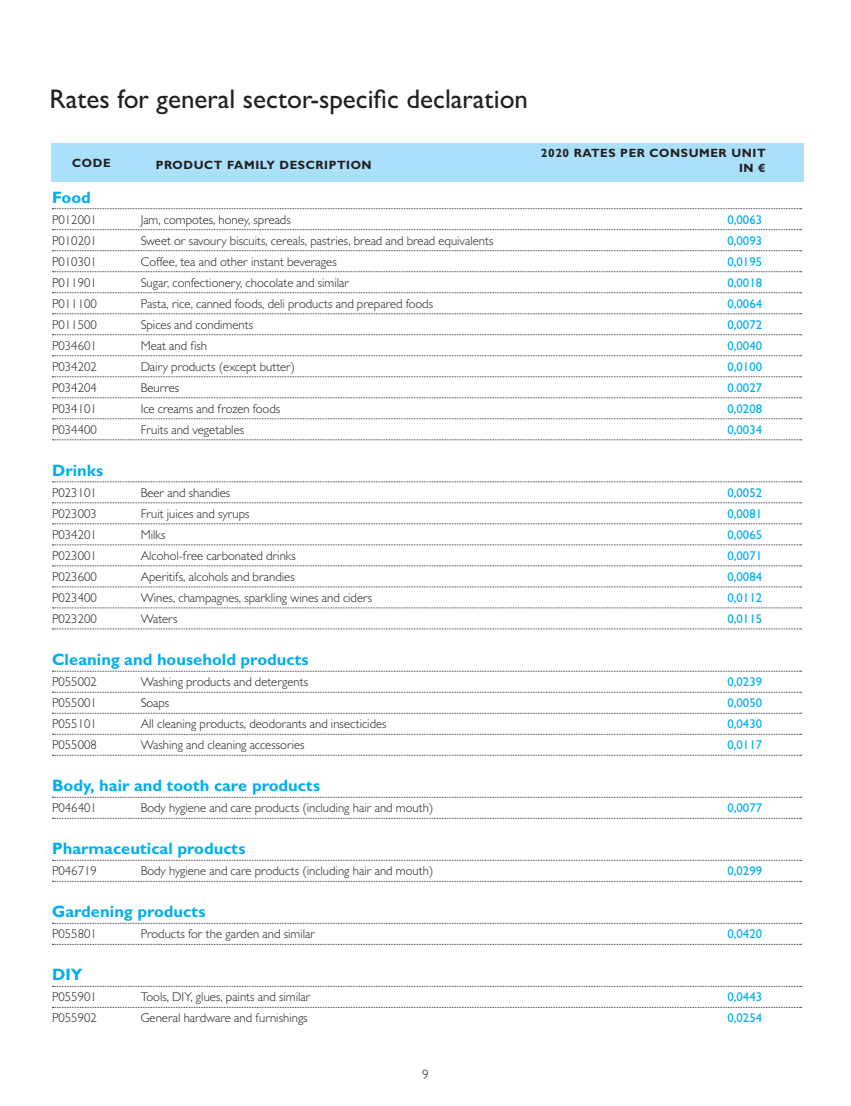
<style>
.page{position:relative;width:851px;height:1106px;background:#fff}
.page>*{position:absolute;margin:0;border:0;box-sizing:border-box;transform-origin:0 0}
.t1{font:500 27px "Gill Sans MT Std";color:#231f20}
.t2{font:700 16.5px "Gill Sans MT Std";color:#00aeef}
.t3{font:300 13.5px "Gill Sans MT Std";color:#231f20}
.t4{font:300 12.75px "Gill Sans MT Std";color:#231f20}
.t5{font:500 12.75px "Gill Sans MT Std";color:#00aeef}
.t6{font:700 12px/15px "Gill Sans MT Std";letter-spacing:.05em;color:#231f20;text-align:right}
</style>
<div class="page">
<svg style="left:52px;top:208px;width:749px;height:1px"></svg>
<svg style="left:52px;top:229px;width:749px;height:1px"></svg>
<svg style="left:52px;top:250px;width:749px;height:1px"></svg>
<svg style="left:52px;top:271px;width:749px;height:1px"></svg>
<svg style="left:52px;top:292px;width:749px;height:1px"></svg>
<svg style="left:52px;top:313px;width:749px;height:1px"></svg>
<svg style="left:52px;top:334px;width:749px;height:1px"></svg>
<svg style="left:52px;top:355px;width:749px;height:1px"></svg>
<svg style="left:52px;top:376px;width:749px;height:1px"></svg>
<svg style="left:52px;top:397px;width:749px;height:1px"></svg>
<svg style="left:52px;top:418px;width:749px;height:1px"></svg>
<svg style="left:52px;top:439px;width:749px;height:1px"></svg>
<svg style="left:52px;top:481px;width:749px;height:1px"></svg>
<svg style="left:52px;top:502px;width:749px;height:1px"></svg>
<svg style="left:52px;top:523px;width:749px;height:1px"></svg>
<svg style="left:52px;top:544px;width:749px;height:1px"></svg>
<svg style="left:52px;top:565px;width:749px;height:1px"></svg>
<svg style="left:52px;top:586px;width:749px;height:1px"></svg>
<svg style="left:52px;top:607px;width:749px;height:1px"></svg>
<svg style="left:52px;top:628px;width:749px;height:1px"></svg>
<svg style="left:52px;top:671px;width:749px;height:1px"></svg>
<svg style="left:52px;top:692px;width:749px;height:1px"></svg>
<svg style="left:52px;top:713px;width:749px;height:1px"></svg>
<svg style="left:52px;top:734px;width:749px;height:1px"></svg>
<svg style="left:52px;top:755px;width:749px;height:1px"></svg>
<svg style="left:52px;top:797px;width:749px;height:1px"></svg>
<svg style="left:52px;top:818px;width:749px;height:1px"></svg>
<svg style="left:52px;top:860px;width:749px;height:1px"></svg>
<svg style="left:52px;top:881px;width:749px;height:1px"></svg>
<svg style="left:52px;top:923px;width:749px;height:1px"></svg>
<svg style="left:52px;top:944px;width:749px;height:1px"></svg>
<svg style="left:52px;top:986px;width:749px;height:1px"></svg>
<svg style="left:52px;top:1007px;width:749px;height:1px"></svg>
<div style="left:51px;top:144px;width:752px;height:38px;background:#aae0f9"></div>
<h1 class="t1" style="left:50px;top:82px;width:480px">Rates for general sector-specific declaration</h1>
<p class="t6" style="left:72px;top:155px;width:40px">CODE</p>
<p class="t6" style="left:156px;top:157px;width:217px">PRODUCT FAMILY DESCRIPTION</p>
<p class="t6" style="left:541px;top:145px;width:226px">2020 RATES PER CONSUMER UNIT<br>IN €</p>
<p class="t2" style="left:52px;top:187px;width:40px">Food</p>
<p class="t4" style="left:52px;top:212px;width:46px">P012001</p>
<p class="t4" style="left:141px;top:212px;width:152px">Jam, compotes, honey, spreads</p>
<p class="t5" style="left:727px;top:212px;width:36px">0,0063</p>
<p class="t4" style="left:52px;top:233px;width:46px">P010201</p>
<p class="t4" style="left:141px;top:233px;width:354px">Sweet or savoury biscuits, cereals, pastries, bread and bread equivalents</p>
<p class="t5" style="left:727px;top:233px;width:36px">0,0093</p>
<p class="t4" style="left:52px;top:254px;width:46px">P010301</p>
<p class="t4" style="left:141px;top:254px;width:197px">Coffee, tea and other instant beverages</p>
<p class="t5" style="left:727px;top:254px;width:36px">0,0195</p>
<p class="t4" style="left:52px;top:275px;width:46px">P011901</p>
<p class="t4" style="left:141px;top:275px;width:210px">Sugar, confectionery, chocolate and similar</p>
<p class="t5" style="left:727px;top:275px;width:36px">0,0018</p>
<p class="t4" style="left:52px;top:296px;width:46px">P011100</p>
<p class="t4" style="left:141px;top:296px;width:294px">Pasta, rice, canned foods, deli products and prepared foods</p>
<p class="t5" style="left:727px;top:296px;width:36px">0,0064</p>
<p class="t4" style="left:52px;top:317px;width:46px">P011500</p>
<p class="t4" style="left:141px;top:317px;width:114px">Spices and condiments</p>
<p class="t5" style="left:727px;top:317px;width:36px">0,0072</p>
<p class="t4" style="left:52px;top:338px;width:46px">P034601</p>
<p class="t4" style="left:141px;top:338px;width:68px">Meat and fish</p>
<p class="t5" style="left:727px;top:338px;width:36px">0,0040</p>
<p class="t4" style="left:52px;top:359px;width:46px">P034202</p>
<p class="t4" style="left:141px;top:359px;width:156px">Dairy products (except butter)</p>
<p class="t5" style="left:727px;top:359px;width:36px">0,0100</p>
<p class="t4" style="left:52px;top:380px;width:46px">P034204</p>
<p class="t4" style="left:141px;top:380px;width:40px">Beurres</p>
<p class="t5" style="left:727px;top:380px;width:36px">0.0027</p>
<p class="t4" style="left:52px;top:401px;width:46px">P034101</p>
<p class="t4" style="left:141px;top:401px;width:141px">Ice creams and frozen foods</p>
<p class="t5" style="left:727px;top:401px;width:36px">0,0208</p>
<p class="t4" style="left:52px;top:422px;width:46px">P034400</p>
<p class="t4" style="left:141px;top:422px;width:105px">Fruits and vegetables</p>
<p class="t5" style="left:727px;top:422px;width:36px">0,0034</p>
<p class="t2" style="left:52px;top:460px;width:53px">Drinks</p>
<p class="t4" style="left:52px;top:485px;width:46px">P023101</p>
<p class="t4" style="left:141px;top:485px;width:91px">Beer and shandies</p>
<p class="t5" style="left:727px;top:485px;width:36px">0,0052</p>
<p class="t4" style="left:52px;top:506px;width:46px">P023003</p>
<p class="t4" style="left:141px;top:506px;width:110px">Fruit juices and syrups</p>
<p class="t5" style="left:727px;top:506px;width:36px">0,0081</p>
<p class="t4" style="left:52px;top:527px;width:46px">P034201</p>
<p class="t4" style="left:141px;top:527px;width:26px">Milks</p>
<p class="t5" style="left:727px;top:527px;width:36px">0,0065</p>
<p class="t4" style="left:52px;top:548px;width:46px">P023001</p>
<p class="t4" style="left:141px;top:548px;width:157px">Alcohol-free carbonated drinks</p>
<p class="t5" style="left:727px;top:548px;width:36px">0,0071</p>
<p class="t4" style="left:52px;top:569px;width:46px">P023600</p>
<p class="t4" style="left:141px;top:569px;width:156px">Aperitifs, alcohols and brandies</p>
<p class="t5" style="left:727px;top:569px;width:36px">0,0084</p>
<p class="t4" style="left:52px;top:590px;width:46px">P023400</p>
<p class="t4" style="left:141px;top:590px;width:233px">Wines, champagnes, sparkling wines and ciders</p>
<p class="t5" style="left:727px;top:590px;width:36px">0,0112</p>
<p class="t4" style="left:52px;top:611px;width:46px">P023200</p>
<p class="t4" style="left:141px;top:611px;width:38px">Waters</p>
<p class="t5" style="left:727px;top:611px;width:36px">0,0115</p>
<p class="t2" style="left:52px;top:649px;width:258px">Cleaning and household products</p>
<p class="t4" style="left:52px;top:674px;width:46px">P055002</p>
<p class="t4" style="left:141px;top:674px;width:169px">Washing products and detergents</p>
<p class="t5" style="left:727px;top:674px;width:36px">0,0239</p>
<p class="t4" style="left:52px;top:695px;width:46px">P055001</p>
<p class="t4" style="left:141px;top:695px;width:30px">Soaps</p>
<p class="t5" style="left:727px;top:695px;width:36px">0,0050</p>
<p class="t4" style="left:52px;top:716px;width:46px">P055101</p>
<p class="t4" style="left:141px;top:716px;width:247px">All cleaning products, deodorants and insecticides</p>
<p class="t5" style="left:727px;top:716px;width:36px">0,0430</p>
<p class="t4" style="left:52px;top:737px;width:46px">P055008</p>
<p class="t4" style="left:141px;top:737px;width:165px">Washing and cleaning accessories</p>
<p class="t5" style="left:727px;top:737px;width:36px">0,0117</p>
<p class="t2" style="left:52px;top:775px;width:269px">Body, hair and tooth care products</p>
<p class="t4" style="left:52px;top:800px;width:46px">P046401</p>
<p class="t4" style="left:141px;top:800px;width:294px">Body hygiene and care products (including hair and mouth)</p>
<p class="t5" style="left:727px;top:800px;width:36px">0,0077</p>
<p class="t2" style="left:52px;top:838px;width:195px">Pharmaceutical products</p>
<p class="t4" style="left:52px;top:863px;width:46px">P046719</p>
<p class="t4" style="left:141px;top:863px;width:294px">Body hygiene and care products (including hair and mouth)</p>
<p class="t5" style="left:727px;top:863px;width:36px">0,0299</p>
<p class="t2" style="left:52px;top:901px;width:155px">Gardening products</p>
<p class="t4" style="left:52px;top:926px;width:46px">P055801</p>
<p class="t4" style="left:141px;top:926px;width:176px">Products for the garden and similar</p>
<p class="t5" style="left:727px;top:926px;width:36px">0,0420</p>
<p class="t2" style="left:52px;top:964px;width:32px">DIY</p>
<p class="t4" style="left:52px;top:989px;width:46px">P055901</p>
<p class="t4" style="left:141px;top:989px;width:171px">Tools, DIY, glues, paints and similar</p>
<p class="t5" style="left:727px;top:989px;width:36px">0,0443</p>
<p class="t4" style="left:52px;top:1010px;width:46px">P055902</p>
<p class="t4" style="left:141px;top:1010px;width:168px">General hardware and furnishings</p>
<p class="t5" style="left:727px;top:1010px;width:36px">0,0254</p>
<p class="t3" style="left:422px;top:1066px;width:8px">9</p>
</div>
